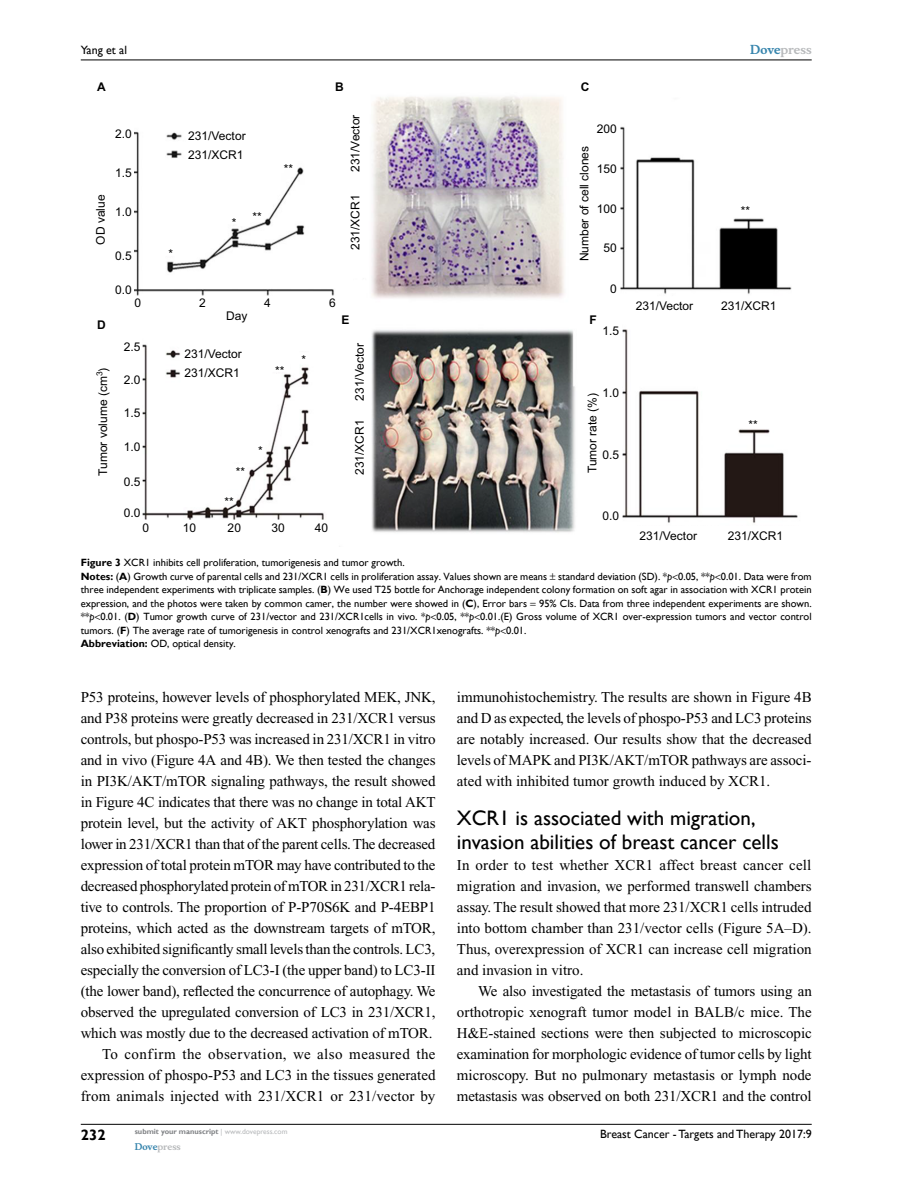
<style>
.page{position:relative;width:918px;height:1188px;background:#fff}
.page>*{position:absolute;margin:0;border:0;box-sizing:border-box;transform-origin:0 0}
.t1{font:21px/24px "Gill Sans";color:#000}
.t2{font:15px/21px "Times New Roman";letter-spacing:-.01em;color:#000;text-align:justify}
.t3{font:700 15px "Gill Sans";color:#000}
.t4{font:12px/19px "Arial";color:#000}
.t5{font:12px "Gill Sans";color:#000}
.t6{font:700 12px "Musee";color:#b8babc}
.t7{font:700 12px "Arial";color:#000}
.t8{font:10.5px/13.5px "Gill Sans";color:#000}
.t9{font:700 9px "Musee";color:#b8babc}
.t10{font:700 7.5px "Gill Sans";color:#808285}
.s1{color:#3785ad}
.s2{font-weight:700}
.s3{font-style:italic}
.s4{font-weight:400;color:#b8babc}
</style>
<div class="page">
<hr style="left:81px;top:1124px;width:731px;height:1px;background:#000">
<hr style="left:81px;top:60px;width:731px;height:1px;background:#000">
<img style="left:135px;top:96px;width:663px;height:437px">
<p class="t5" style="left:81px;top:43px;width:48px">Yang et al</p>
<p class="t7" style="left:97px;top:78px;width:10px">A</p>
<p class="t4" style="left:91px;top:245px;width:52px;rotate:-90deg">OD value</p>
<p class="t7" style="left:97px;top:316px;width:10px">D</p>
<p class="t4" style="left:115px;top:124px;width:18px">2.0</p>
<p class="t4" style="left:188px;top:126px;width:59px">231/Vector<br>231/XCR1</p>
<p class="t4" style="left:115px;top:163px;width:18px">1.5</p>
<p class="t4" style="left:115px;top:202px;width:18px">1.0</p>
<p class="t4" style="left:115px;top:247px;width:18px">0.5</p>
<p class="t4" style="left:115px;top:280px;width:18px">0.0</p>
<p class="t4" style="left:168px;top:244px;width:6px">*</p>
<p class="t4" style="left:232px;top:214px;width:6px">*</p>
<p class="t4" style="left:253px;top:207px;width:11px">**</p>
<p class="t4" style="left:134px;top:293px;width:8px">0</p>
<p class="t4" style="left:199px;top:293px;width:8px">2</p>
<p class="t4" style="left:264px;top:293px;width:8px">4</p>
<p class="t4" style="left:226px;top:306px;width:23px">Day</p>
<p class="t4" style="left:284px;top:159px;width:11px">**</p>
<p class="t4" style="left:93px;top:476px;width:110px;rotate:-90deg">Tumor volume (cm<sup>3</sup>)</p>
<p class="t4" style="left:124px;top:337px;width:18px">2.5</p>
<p class="t4" style="left:124px;top:370px;width:18px">2.0</p>
<p class="t4" style="left:124px;top:404px;width:18px">1.5</p>
<p class="t4" style="left:124px;top:437px;width:18px">1.0</p>
<p class="t4" style="left:124px;top:472px;width:18px">0.5</p>
<p class="t4" style="left:124px;top:504px;width:18px">0.0</p>
<p class="t4" style="left:185px;top:344px;width:59px">231/Vector<br>231/XCR1</p>
<p class="t4" style="left:275px;top:361px;width:11px">**</p>
<p class="t4" style="left:236px;top:462px;width:11px">**</p>
<p class="t4" style="left:225px;top:493px;width:11px">**</p>
<p class="t4" style="left:258px;top:441px;width:6px">*</p>
<p class="t4" style="left:302px;top:350px;width:6px">*</p>
<p class="t7" style="left:335px;top:78px;width:10px">B</p>
<p class="t4" style="left:346px;top:172px;width:59px;rotate:-90deg">231/Vector</p>
<p class="t4" style="left:346px;top:250px;width:57px;rotate:-90deg">231/XCR1</p>
<p class="t4" style="left:329px;top:293px;width:8px">6</p>
<p class="t7" style="left:581px;top:78px;width:10px">C</p>
<p class="t4" style="left:575px;top:261px;width:117px;rotate:-90deg">Number of cell clones</p>
<p class="t4" style="left:597px;top:119px;width:22px">200</p>
<p class="t4" style="left:597px;top:159px;width:22px">150</p>
<p class="t4" style="left:597px;top:199px;width:22px">100</p>
<p class="t4" style="left:603px;top:239px;width:15px">50</p>
<p class="t4" style="left:610px;top:279px;width:8px">0</p>
<p class="t7" style="left:341px;top:312px;width:10px">E</p>
<p class="t7" style="left:589px;top:312px;width:9px">F</p>
<p class="t4" style="left:602px;top:321px;width:18px">1.5</p>
<p class="t4" style="left:350px;top:401px;width:59px;rotate:-90deg">231/Vector</p>
<p class="t4" style="left:350px;top:475px;width:57px;rotate:-90deg">231/XCR1</p>
<p class="t4" style="left:602px;top:383px;width:18px">1.0</p>
<p class="t4" style="left:583px;top:473px;width:82px;rotate:-90deg">Tumor rate (%)</p>
<p class="t4" style="left:602px;top:445px;width:18px">0.5</p>
<p class="t4" style="left:602px;top:507px;width:18px">0.0</p>
<p class="t4" style="left:142px;top:518px;width:8px">0</p>
<p class="t4" style="left:183px;top:518px;width:15px">10</p>
<p class="t4" style="left:228px;top:518px;width:15px">20</p>
<p class="t4" style="left:271px;top:518px;width:15px">30</p>
<p class="t4" style="left:315px;top:518px;width:15px">40</p>
<p class="t6" style="left:750px;top:43px;width:63px"><span class="s1">Dove</span>press</p>
<p class="t4" style="left:741px;top:202px;width:11px">**</p>
<p class="t4" style="left:636px;top:296px;width:59px">231/Vector</p>
<p class="t4" style="left:721px;top:296px;width:57px">231/XCR1</p>
<p class="t4" style="left:749px;top:415px;width:11px">**</p>
<p class="t4" style="left:640px;top:526px;width:59px">231/Vector</p>
<p class="t4" style="left:728px;top:526px;width:57px">231/XCR1</p>
<p class="t8" style="left:81px;top:556px;width:732px"><span class="s2">Figure 3</span> XCR1 inhibits cell proliferation, tumorigenesis and tumor growth.<br><span class="s2">Notes:</span> (<span class="s2">A</span>) Growth curve of parental cells and 231/XCR1 cells in proliferation assay. Values shown are means standard deviation (SD). *<span class="s3">p</span> 0.05, **<span class="s3">p</span> 0.01. Data were from three independent experiments with triplicate samples. (<span class="s2">B</span>) We used T25 bottle for Anchorage independent colony formation on soft agar in association with XCR1 protein expression, and the photos were taken by common camer, the number were showed in (<span class="s2">C</span>), Error bars 95% CIs. Data from three independent experiments are shown. **<span class="s3">p</span> 0.01. (<span class="s2">D</span>) Tumor growth curve of 231/vector and 231/XCR1cells in vivo. *<span class="s3">p</span> 0.05, **<span class="s3">p</span> 0.01.(E) Gross volume of XCR1 over-expression tumors and vector control tumors. (<span class="s2">F</span>) The average rate of tumorigenesis in control xenografts and 231/XCR1xenografts. **<span class="s3">p</span> 0.01.<br><span class="s2">Abbreviation:</span> OD, optical density.</p>
<p class="t2" style="left:81px;top:686px;width:356px;text-align:right">P53 proteins, however levels of phosphorylated MEK, JNK, and P38 proteins were greatly decreased in 231/XCR1 versus controls, but phospo-P53 was increased in 231/XCR1 in vitro and in vivo (Figure 4A and 4B). We then tested the changes in PI3K/AKT/mTOR signaling pathways, the result showed in Figure 4C indicates that there was no change in total AKT protein level, but the activity of AKT phosphorylation was lower in 231/XCR1 than that of the parent cells. The decreased expression of total protein mTOR may have contributed to the decreased phosphorylated protein of mTOR in 231/XCR1 rela&shy;tive to controls. The proportion of P-P70S6K and P-4EBP1 proteins, which acted as the downstream targets of mTOR, also exhibited significantly small levels than the controls. LC3, especially the conversion of LC3-I (the upper band) to LC3-II (the lower band), reflected the concurrence of autophagy. We observed the upregulated conversion of LC3 in 231/XCR1, which was mostly due to the decreased activation of mTOR.<br>To confirm the observation, we also measured the expression of phospo-P53 and LC3 in the tissues generated from animals injected with 231/XCR1 or 231/vector by</p>
<p class="t2" style="left:457px;top:686px;width:356px">immunohistochemistry. The results are shown in Figure 4B and D as expected, the levels of phospo-P53 and LC3 proteins are notably increased. Our results show that the decreased levels of MAPK and PI3K/AKT/mTOR pathways are associ&shy;ated with inhibited tumor growth induced by XCR1.</p>
<h1 class="t1" style="left:457px;top:806px;width:324px">XCR1 is associated with migration, invasion abilities of breast cancer cells</h1>
<p class="t2" style="left:457px;top:854px;width:356px">In order to test whether XCR1 affect breast cancer cell migration and invasion, we performed transwell chambers assay. The result showed that more 231/XCR1 cells intruded into bottom chamber than 231/vector cells (Figure 5A–D).<br>Thus, overexpression of XCR1 can increase cell migration and invasion in vitro.</p>
<p class="t2" style="left:457px;top:980px;width:356px;text-indent:21px">We also investigated the metastasis of tumors using an orthotropic xenograft tumor model in BALB/c mice. The H&amp;E-stained sections were then subjected to microscopic examination for morphologic evidence of tumor cells by light microscopy. But no pulmonary metastasis or lymph node metastasis was observed on both 231/XCR1 and the control</p>
<p class="t3" style="left:81px;top:1126px;width:26px">232</p>
<p class="t10" style="left:135px;top:1127px;width:154px">submit your manuscript <span class="s4">| www.dovepress.com</span></p>
<p class="t9" style="left:135px;top:1141px;width:48px"><span class="s1">Dove</span>press</p>
<p class="t5" style="left:600px;top:1127px;width:213px">Breast Cancer - Targets and Therapy 2017:9</p>
</div>
